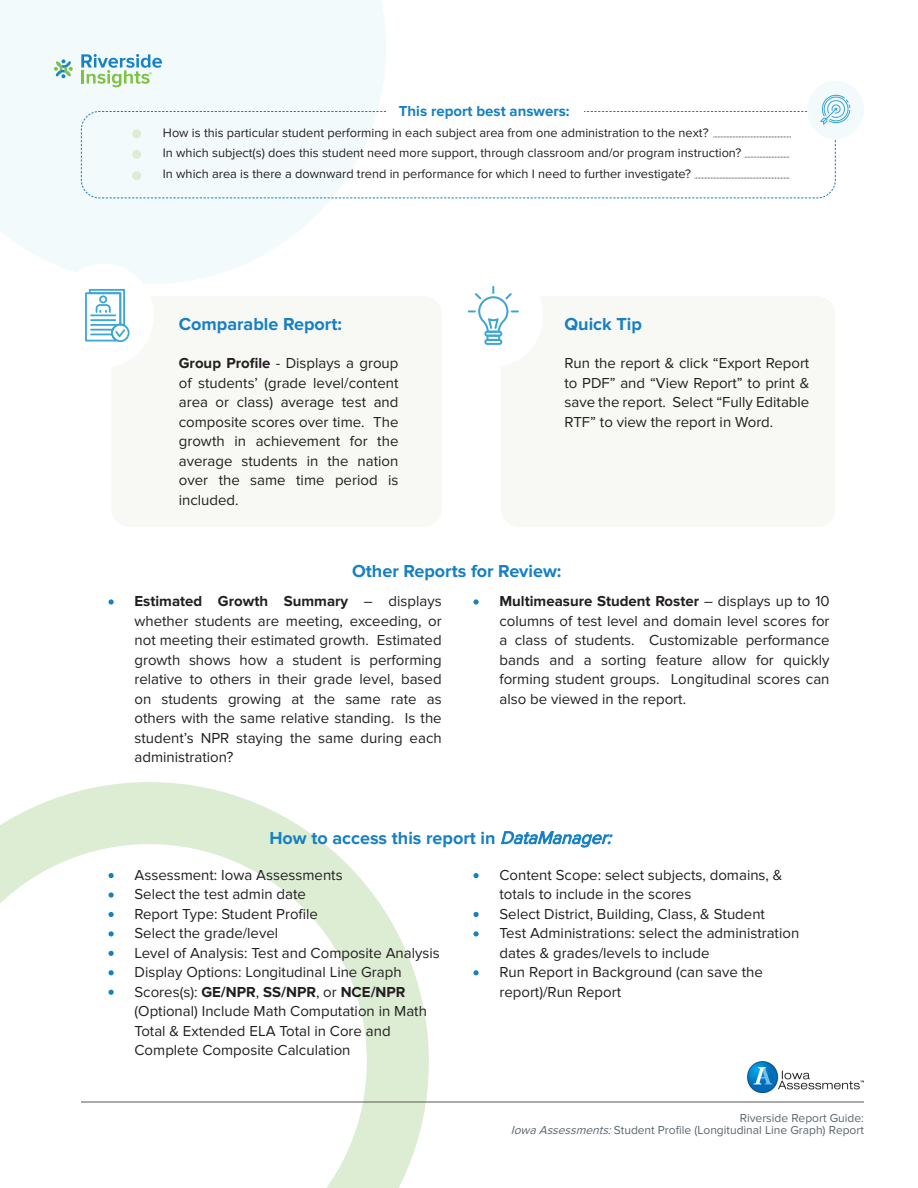
<style>
.page{position:relative;width:918px;height:1188px;background:#fff}
.page>*{position:absolute;margin:0;border:0;box-sizing:border-box;transform-origin:0 0}
.t1{font:700 18px "Proxima Nova";color:#1680c3}
.t2{font:15px/19.5px "Proxima Nova";color:#231f20;text-align:justify}
.t3{font:700 15px "Proxima Nova";color:#231f20}
.t4{font:700 15px "Proxima Nova";color:#1680c3}
.t5{font:12.75px/21px "Proxima Nova";color:#231f20}
.t6{font:12px/12px "Proxima Nova";color:#596770;text-align:right}
.t7{font:7.05px "Myriad Pro";color:#7fc241}
.s1{font-weight:700}
.s2{font-weight:400;font-style:italic}
.s3{font-weight:400}
.s4{font-style:italic}
</style>
<div class="page">
<svg style="left:0;top:0;width:386px;height:284px;fill:#f3fafb"></svg>
<div style="left:807px;top:81px;width:57px;height:58px;background:#f3fafb;border-radius:50%"></div>
<div style="left:112px;top:296px;width:330px;height:231px;background:#f8f8f5;border-radius:18px"></div>
<div style="left:501px;top:296px;width:334px;height:231px;background:#f8f8f5;border-radius:18px"></div>
<div style="left:54px;top:264px;width:100px;height:103px;background:#fff;border-radius:50%"></div>
<svg style="left:85px;top:289px;width:45px;height:53px"></svg>
<svg style="left:0;top:782px;width:429px;height:406px;fill:#ddedd4"></svg>
<svg style="left:0;top:844px;width:367px;height:344px"></svg>
<svg style="left:109px;top:873px;width:5px;height:5px"></svg>
<svg style="left:109px;top:599px;width:5px;height:6px"></svg>
<svg style="left:473px;top:873px;width:6px;height:5px"></svg>
<svg style="left:473px;top:599px;width:6px;height:6px"></svg>
<svg style="left:109px;top:892px;width:5px;height:6px"></svg>
<svg style="left:109px;top:912px;width:5px;height:5px"></svg>
<svg style="left:473px;top:912px;width:6px;height:5px"></svg>
<svg style="left:473px;top:931px;width:6px;height:6px"></svg>
<svg style="left:109px;top:931px;width:5px;height:6px"></svg>
<svg style="left:109px;top:951px;width:5px;height:5px"></svg>
<svg style="left:109px;top:970px;width:5px;height:5px"></svg>
<svg style="left:473px;top:970px;width:6px;height:5px"></svg>
<svg style="left:109px;top:990px;width:5px;height:5px"></svg>
<svg style="left:81px;top:54px;width:81px;height:33px"></svg>
<svg style="left:54px;top:59px;width:19px;height:19px"></svg>
<img style="left:748px;top:1062px;width:116px;height:30px">
<hr style="left:81px;top:1102px;width:783px;height:1px;background:#575755">
<svg style="left:81px;top:93px;width:769px;height:106px"></svg>
<div style="left:443px;top:264px;width:100px;height:103px;background:#fff;border-radius:50%"></div>
<svg style="left:468px;top:286px;width:51px;height:59px"></svg>
<p class="t7" style="left:149px;top:70px;width:4px">®</p>
<p class="t4" style="left:399px;top:102px;width:172px">This report best answers:</p>
<p class="t5" style="left:163px;top:122px;width:580px">How is this particular student performing in each subject area from one administration to the next?<br>In which subject(s) does this student need more support, through classroom and/or program instruction?<br>In which area is there a downward trend in performance for which I need to further investigate?</p>
<p class="t1" style="left:179px;top:313px;width:165px">Comparable Report:</p>
<p class="t2" style="left:179px;top:354px;width:221px"><span class="s1">Group Profile</span> - Displays a group of students’ (grade level/content area or class) average test and composite scores over time. The growth in achievement for the average students in the nation over the same time period is included.</p>
<p class="t1" style="left:564px;top:313px;width:79px">Quick Tip</p>
<p class="t2" style="left:564px;top:354px;width:246px">Run the report &amp; click “Export Report to PDF” and “View Report” to print &amp; save the report. Select “Fully Editable RTF” to view the report in Word.</p>
<p class="t1" style="left:352px;top:561px;width:211px">Other Reports for Review:</p>
<p class="t2" style="left:135px;top:592px;width:309px"><span class="s1">Estimated Growth Summary</span> – displays whether students are meeting, exceeding, or not meeting their estimated growth. Estimated growth shows how a student is performing relative to others in their grade level, based on students growing at the same rate as others with the same relative standing. Is the student’s NPR staying the same during each administration?</p>
<p class="t2" style="left:499px;top:592px;width:332px"><span class="s1">Multimeasure Student Roster</span> – displays up to 10 columns of test level and domain level scores for a class of students. Customizable performance bands and a sorting feature allow for quickly forming student groups. Longitudinal scores can also be viewed in the report.</p>
<p class="t1" style="left:269px;top:827px;width:349px">How to access this report in <span class="s2">DataManager:</span></p>
<p class="t2" style="left:135px;top:865px;width:210px">Assessment: Iowa Assessments</p>
<p class="t2" style="left:135px;top:885px;width:173px">Select the test admin date</p>
<p class="t2" style="left:135px;top:904px;width:185px">Report Type: Student Profile</p>
<p class="t2" style="left:135px;top:924px;width:145px">Select the grade/level</p>
<p class="t2" style="left:135px;top:943px;width:307px">Level of Analysis: Test and Composite Analysis</p>
<p class="t2" style="left:135px;top:963px;width:269px">Display Options: Longitudinal Line Graph</p>
<p class="t3" style="left:135px;top:983px;width:273px"><span class="s3">Scores(s):</span> GE/NPR<span class="s3">,</span> SS/NPR<span class="s3">, or</span> NCE/NPR</p>
<p class="t2" style="left:135px;top:1002px;width:294px;text-align:left">(Optional) Include Math Computation in Math<br>Total &amp; Extended ELA Total in Core and<br>Complete Composite Calculation</p>
<p class="t2" style="left:499px;top:865px;width:301px;text-align:left">Content Scope: select subjects, domains, &amp; totals to include in the scores<br>Select District, Building, Class, &amp; Student<br>Test Administrations: select the administration dates &amp; grades/levels to include<br>Run Report in Background (can save the report)/Run Report</p>
<p class="t6" style="left:511px;top:1112px;width:355px">Riverside Report Guide:<br><span class="s4">IowaAssessments:</span>Student Profile (Longitudinal Line Graph) Report</p>
</div>
